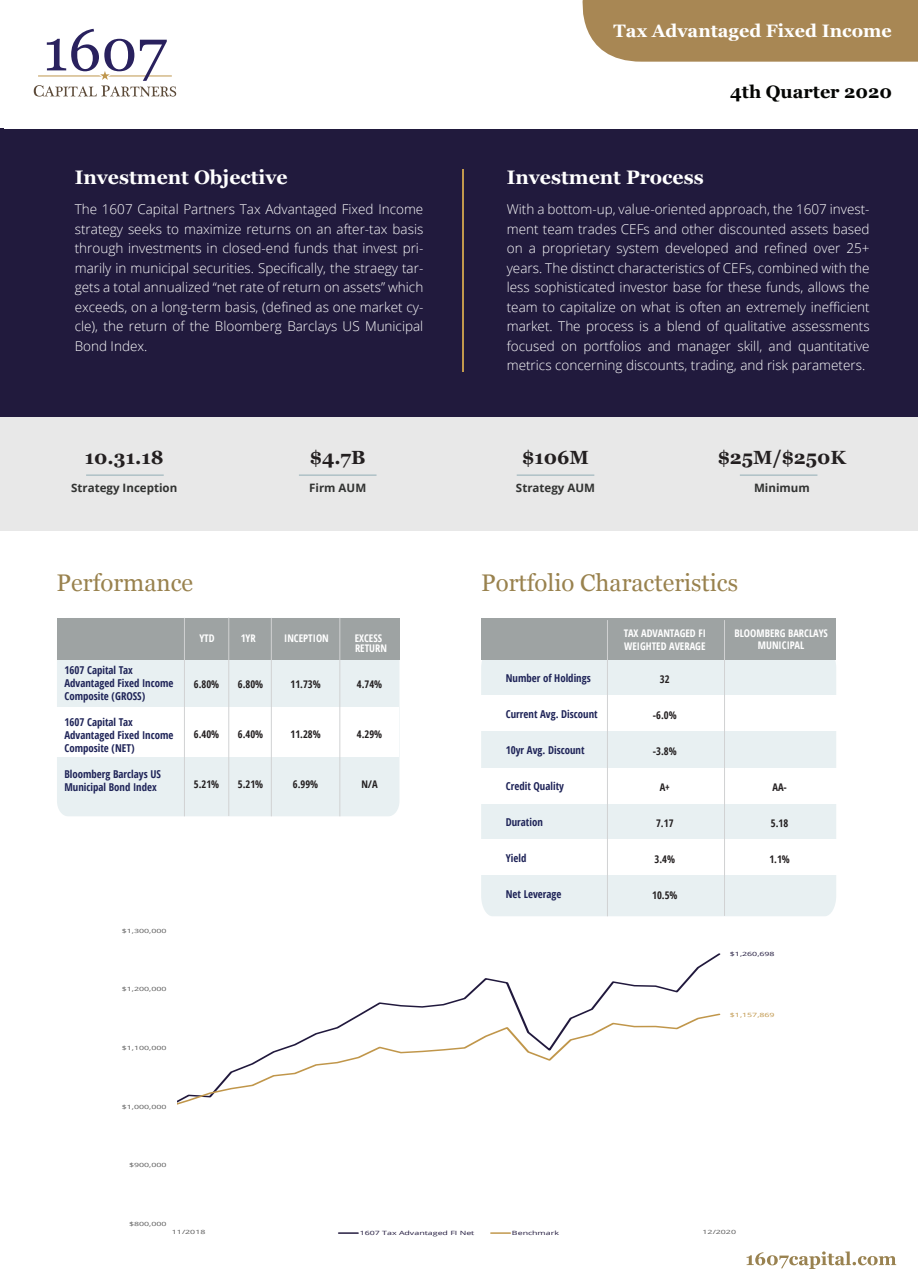
<style>
.page{position:relative;width:918px;height:1286px;background:#fff}
.page>*{position:absolute;margin:0;border:0;box-sizing:border-box;transform-origin:0 0}
.t1{font:24px "Georgia";color:#99824e}
.t2{font:700 19.5px "Georgia";color:#fff}
.t3{font:700 19.05px "Georgia";color:#231f20}
.t4{font:700 18px "Georgia";color:#fff}
.t5{font:700 18px "Georgia";color:#040503}
.t6{font:300 13.5px/19.5px "Open Sans";color:#fff;text-align:justify}
.t7{font:700 11.55px "Open Sans";color:#323332}
.t8{font:700 10.8px/12.9px "Open Sans Condensed";color:#1f2458}
.t9{font:700 10.5px "Open Sans Condensed";color:#231f20}
.t10{font:700 10.5px "Open Sans Condensed";color:#fff}
.t11{font:5.85px "Open Sans";color:#595959;scale:1.52 1}
.t12{font:5.85px "Open Sans";color:#21193d;scale:1.52 1}
.t13{font:5.85px "Open Sans";color:#c0964a;scale:1.52 1}
</style>
<div class="page">
<svg style="left:363px;top:953px;width:358px;height:59px"></svg>
<svg style="left:178px;top:1012px;width:543px;height:93px"></svg>
<svg style="left:339px;top:1232px;width:19px;height:1px"></svg>
<svg style="left:491px;top:1232px;width:19px;height:1px"></svg>
<div style="left:481px;top:659px;width:355px;height:257px;background:#e8f0f2"></div>
<div style="left:481px;top:618px;width:355px;height:41px;background:#9ea3a3"></div>
<div style="left:481px;top:695px;width:355px;height:35px;background:#fff"></div>
<div style="left:481px;top:768px;width:355px;height:35px;background:#fff"></div>
<div style="left:481px;top:839px;width:355px;height:35px;background:#fff"></div>
<hr style="left:724px;top:620px;width:1px;height:295px;background:#d1d2d3">
<hr style="left:607px;top:620px;width:1px;height:296px;background:#d1d2d3">
<div style="left:0;top:128px;width:918px;height:308px;background:#211a3d"></div>
<div style="left:0;top:417px;width:917px;height:114px;background:#e8e8e8"></div>
<div style="left:582px;top:0;width:336px;height:62px;background:#a88754"></div>
<svg style="left:34px;top:29px;width:142px;height:68px"></svg>
<hr style="left:462px;top:169px;width:2px;height:202px;background:#c2994d">
<hr style="left:86px;top:474px;width:78px;height:1px;background:#91adb5">
<hr style="left:299px;top:474px;width:78px;height:1px;background:#91adb5">
<hr style="left:517px;top:474px;width:77px;height:1px;background:#91adb5">
<hr style="left:740px;top:474px;width:77px;height:1px;background:#91adb5">
<svg style="left:747px;top:1251px;width:149px;height:17px"></svg>
<div style="left:57px;top:659px;width:342px;height:157px;background:#e8f0f2"></div>
<div style="left:57px;top:707px;width:342px;height:49px;background:#fff"></div>
<div style="left:57px;top:618px;width:342px;height:41px;background:#9ea3a3"></div>
<hr style="left:184px;top:618px;width:1px;height:198px;background:#d1d2d3">
<hr style="left:229px;top:617px;width:1px;height:199px;background:#d1d2d3">
<hr style="left:271px;top:618px;width:1px;height:198px;background:#d1d2d3">
<hr style="left:340px;top:618px;width:1px;height:198px;background:#d1d2d3">
<p class="t4" style="left:614px;top:17px;width:280px">Tax Advantaged Fixed Income</p>
<p class="t2" style="left:75px;top:163px;width:214px">Investment Objective</p>
<p class="t6" style="left:75px;top:199px;width:350px">The 1607 Capital Partners Tax Advantaged Fixed Income strategy seeks to maximize returns on an after-tax basis through investments in closed-end funds that invest pri&shy;marily in municipal securities. Specifically, the straegy tar&shy;gets a total annualized “net rate of return on assets” which exceeds, on a long-term basis, (defined as one market cy&shy;cle), the return of the Bloomberg Barclays US Municipal Bond Index.</p>
<p class="t3" style="left:85px;top:443px;width:80px">10.31.18</p>
<p class="t7" style="left:71px;top:479px;width:108px">Strategy Inception</p>
<p class="t1" style="left:57px;top:565px;width:138px">Performance</p>
<p class="t3" style="left:310px;top:443px;width:57px">$4.7B</p>
<p class="t7" style="left:309px;top:479px;width:59px">Firm AUM</p>
<p class="t8" style="left:64px;top:663px;width:111px">1607 Capital Tax<br>Advantaged Fixed Income<br>Composite (GROSS)</p>
<p class="t8" style="left:64px;top:715px;width:111px">1607 Capital Tax<br>Advantaged Fixed Income<br>Composite (NET)</p>
<p class="t8" style="left:64px;top:767px;width:98px">Bloomberg Barclays US<br>Municipal Bond Index</p>
<p class="t10" style="left:199px;top:631px;width:17px">YTD</p>
<p class="t10" style="left:241px;top:631px;width:17px">1YR</p>
<p class="t10" style="left:284px;top:631px;width:46px">INCEPTION</p>
<p class="t10" style="left:355px;top:631px;width:29px">EXCESS</p>
<p class="t10" style="left:355px;top:641px;width:33px">RETURN</p>
<p class="t9" style="left:194px;top:676px;width:27px">6.80%</p>
<p class="t9" style="left:238px;top:676px;width:27px">6.80%</p>
<p class="t9" style="left:290px;top:676px;width:32px">11.73%</p>
<p class="t9" style="left:357px;top:676px;width:27px">4.74%</p>
<p class="t9" style="left:194px;top:726px;width:27px">6.40%</p>
<p class="t9" style="left:238px;top:726px;width:27px">6.40%</p>
<p class="t9" style="left:290px;top:726px;width:32px">11.28%</p>
<p class="t9" style="left:357px;top:726px;width:27px">4.29%</p>
<p class="t9" style="left:194px;top:777px;width:27px">5.21%</p>
<p class="t9" style="left:238px;top:777px;width:27px">5.21%</p>
<p class="t9" style="left:293px;top:777px;width:27px">6.99%</p>
<p class="t9" style="left:361px;top:777px;width:18px">N/A</p>
<p class="t11" style="left:122px;top:926px;width:31px">$1,300,000</p>
<p class="t11" style="left:122px;top:985px;width:31px">$1,200,000</p>
<p class="t11" style="left:122px;top:1043px;width:31px">$1,100,000</p>
<p class="t11" style="left:122px;top:1102px;width:31px">$1,000,000</p>
<p class="t11" style="left:129px;top:1160px;width:26px">$900,000</p>
<p class="t11" style="left:129px;top:1219px;width:26px">$800,000</p>
<p class="t5" style="left:730px;top:79px;width:163px">4th Quarter 2020</p>
<p class="t2" style="left:507px;top:163px;width:198px">Investment Process</p>
<p class="t6" style="left:507px;top:199px;width:364px">With a bottom-up, value-oriented approach, the 1607 invest&shy;ment team trades CEFs and other discounted assets based on a proprietary system developed and refined over 25+ years. The distinct characteristics of CEFs, combined with the less sophisticated investor base for these funds, allows the team to capitalize on what is often an extremely inefficient market. The process is a blend of qualitative assessments focused on portfolios and manager skill, and quantitative metrics concerning discounts, trading, and risk parameters.</p>
<p class="t3" style="left:522px;top:443px;width:68px">$106M</p>
<p class="t7" style="left:516px;top:479px;width:81px">Strategy AUM</p>
<p class="t3" style="left:718px;top:443px;width:130px">$25M/$250K</p>
<p class="t7" style="left:754px;top:479px;width:57px">Minimum</p>
<p class="t1" style="left:481px;top:565px;width:259px">Portfolio Characteristics</p>
<p class="t8" style="left:506px;top:671px;width:86px">Number of Holdings</p>
<p class="t8" style="left:506px;top:707px;width:93px">Current Avg. Discount</p>
<p class="t8" style="left:506px;top:743px;width:80px">10yr Avg. Discount</p>
<p class="t8" style="left:506px;top:779px;width:60px">Credit Quality</p>
<p class="t8" style="left:506px;top:815px;width:39px">Duration</p>
<p class="t8" style="left:506px;top:851px;width:22px">Yield</p>
<p class="t8" style="left:506px;top:887px;width:57px">Net Leverage</p>
<p class="t10" style="left:624px;top:625px;width:84px">TAX ADVANTAGED FI</p>
<p class="t10" style="left:624px;top:638px;width:83px">WEIGHTED AVERAGE</p>
<p class="t9" style="left:660px;top:671px;width:11px">32</p>
<p class="t9" style="left:653px;top:707px;width:25px">-6.0%</p>
<p class="t9" style="left:653px;top:743px;width:25px">-3.8%</p>
<p class="t9" style="left:660px;top:779px;width:12px">A+</p>
<p class="t9" style="left:656px;top:815px;width:19px">7.17</p>
<p class="t9" style="left:655px;top:851px;width:22px">3.4%</p>
<p class="t9" style="left:652px;top:887px;width:27px">10.5%</p>
<p class="t10" style="left:734px;top:625px;width:95px">BLOOMBERG BARCLAYS</p>
<p class="t10" style="left:758px;top:638px;width:48px">MUNICIPAL</p>
<p class="t9" style="left:772px;top:779px;width:16px">AA-</p>
<p class="t9" style="left:771px;top:815px;width:19px">5.18</p>
<p class="t9" style="left:769px;top:851px;width:22px">1.1%</p>
<p class="t12" style="left:730px;top:950px;width:31px">$1,260,698</p>
<p class="t13" style="left:730px;top:1010px;width:31px">$1,157,869</p>
<p class="t11" style="left:172px;top:1227px;width:24px">11/2018</p>
<p class="t12" style="left:360px;top:1228px;width:77px">1607 Tax Advantaged FI Net</p>
<p class="t12" style="left:512px;top:1228px;width:33px">Benchmark</p>
<p class="t11" style="left:703px;top:1227px;width:24px">12/2020</p>
</div>
